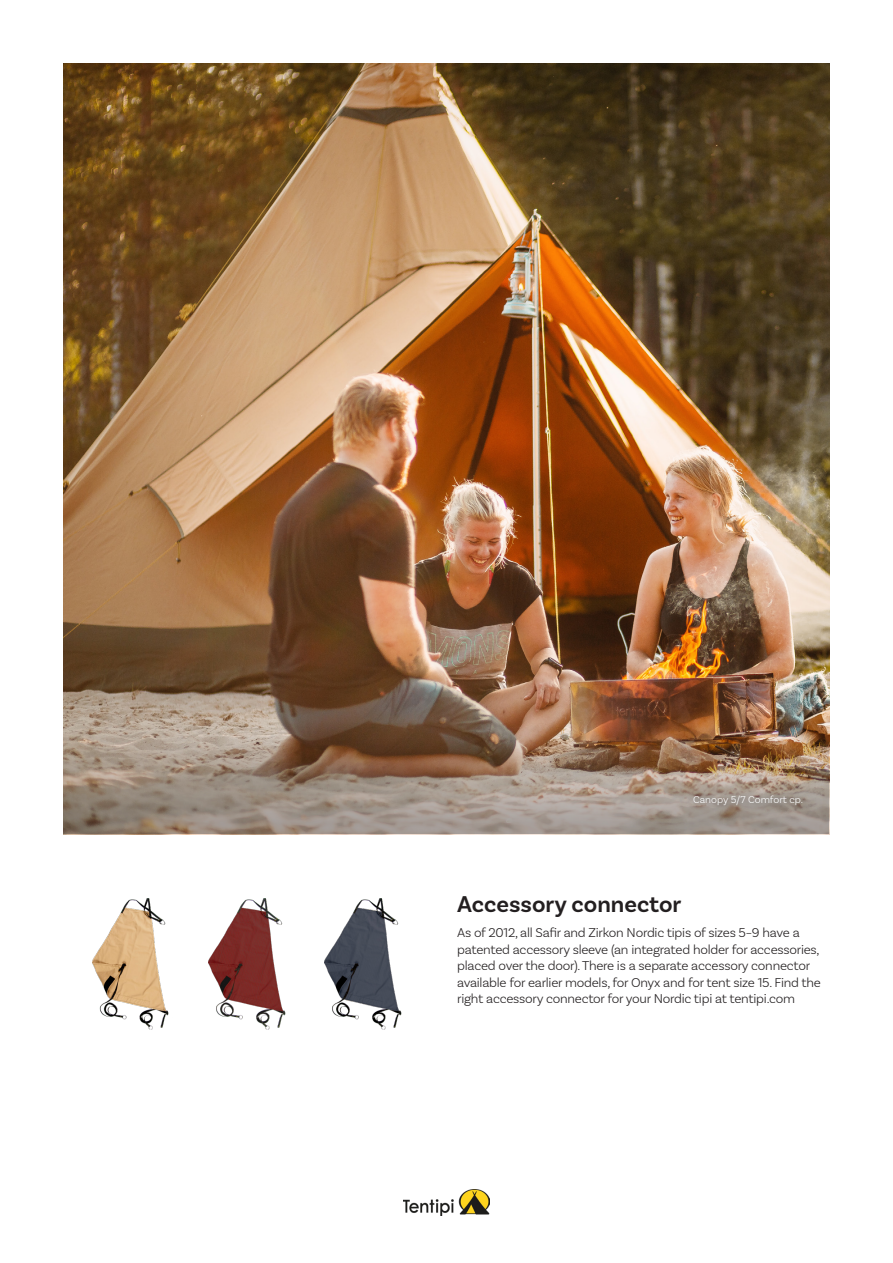
<style>
.page{position:relative;width:893px;height:1263px;background:#fff}
.page>*{position:absolute;margin:0;border:0;box-sizing:border-box;transform-origin:0 0}
.Rubrik_16{font:600 24px "Basic Sans";color:#231f20}
.Bröd_9{font:300 13.5px/16.5px "Basic Sans";letter-spacing:-.015em;color:#231f20}
.Bröd_9-2{font:300 10.5px "Basic Sans";color:#fff}
</style>
<div class="page">
<img style="left:64px;top:64px;width:765px;height:771px">
<img style="left:92px;top:898px;width:77px;height:132px">
<img style="left:208px;top:898px;width:78px;height:132px">
<img style="left:325px;top:898px;width:77px;height:132px">
<img style="left:404px;top:1190px;width:85px;height:25px">
<img style="left:64px;top:723px;width:765px;height:110px">
<div style="left:688px;top:789px;width:122px;height:25px;background:#231f20;opacity:.75"></div>
<p class="Bröd_9-2" style="left:693px;top:793px;width:111px">Canopy 5/7 Comfort cp.</p>
<p class="Rubrik_16" style="left:457px;top:890px;width:226px">Accessory connector</p>
<p class="Bröd_9" style="left:457px;top:924px;width:365px">As of 2012, all Safir and Zirkon Nordic tipis of sizes 5–9 have a patented accessory sleeve (an integrated holder for accessories, placed over the door). There is a separate accessory connector available for earlier models, for Onyx and for tent size 15. Find the right accessory connector for your Nordic tipi at tentipi.com</p>
</div>
